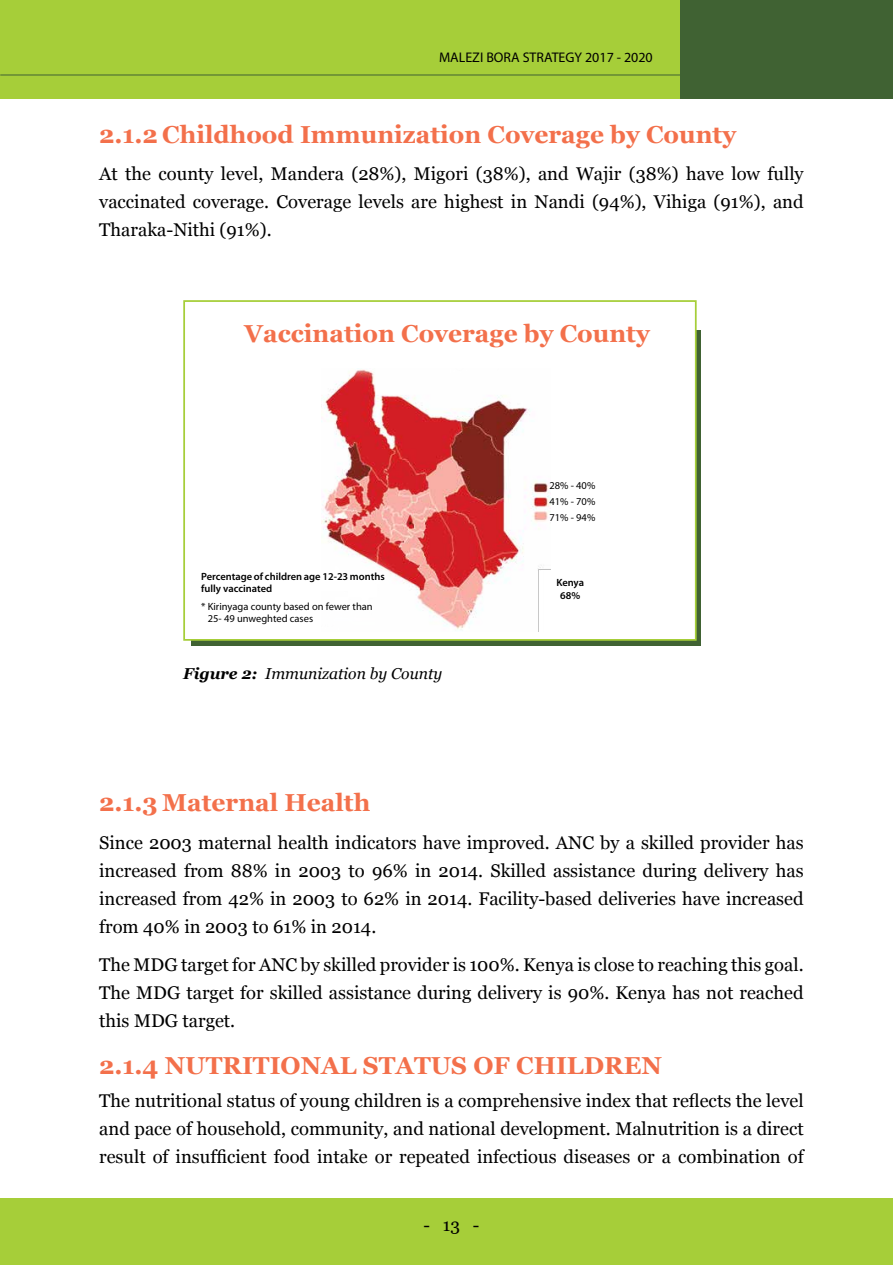
<style>
.page{position:relative;width:893px;height:1265px;background:#fff}
.page>*{position:absolute;margin:0;border:0;box-sizing:border-box;transform-origin:0 0}
.t1{font:700 24.5px "Georgia";color:#f3704b}
.t2{font:18.38px/28px "Georgia";color:#000;text-align:justify}
.t3{font:17.5px "Georgia";color:#000}
.t4{font:italic 15.75px "Georgia";color:#000}
.t5{font:14px "Myriad Pro";color:#000}
.t6{font:10.5px/16.1px "Myriad Pro";color:#000;text-align:justify}
.t7{font:600 10.5px/12.6px "Myriad Pro";color:#000}
.s1{font-weight:700}
</style>
<div class="page">
<div style="left:0;top:1198px;width:893px;height:67px;background:#a6ce39"></div>
<div style="left:0;top:0;width:680px;height:98px;background:#a6ce39"></div>
<div style="left:680px;top:0;width:213px;height:98px;background:#406233"></div>
<hr style="left:0;top:75px;width:681px;height:1px;background:#406233">
<div style="left:191px;top:330px;width:510px;height:315px;background:#406233"></div>
<div style="left:183px;top:300px;width:514px;height:341px;background:#fff;border:2px solid #a6ce39"></div>
<img style="left:322px;top:369px;width:228px;height:263px">
<p class="t5" style="left:439px;top:49px;width:215px">MALEZI BORA STRATEGY 2017 - 2020</p>
<h1 class="t1" style="left:99px;top:120px;width:638px">2.1.2 Childhood Immunization Coverage by County</h1>
<p class="t2" style="left:99px;top:160px;width:706px">At the county level, Mandera (28%), Migori (38%), and Wajir (38%) have low fully vaccinated coverage. Coverage levels are highest in Nandi (94%), Vihiga (91%), and Tharaka-Nithi (91%).</p>
<h1 class="t1" style="left:245px;top:320px;width:407px">Vaccination Coverage by County</h1>
<p class="t6" style="left:549px;top:477px;width:47px">28% - 40% 41% - 70% 71% - 94%</p>
<p class="t7" style="left:201px;top:569px;width:185px">Percentage of children age 12-23 months fully vaccinated</p>
<p class="t7" style="left:556px;top:576px;width:29px;text-align:center">Kenya<br>68%</p>
<p class="t6" style="left:208px;top:600px;width:166px;line-height:12.6px;text-indent:-7px">* Kirinyaga county based on fewer than<br>25- 49 unweghted cases</p>
<p class="t4" style="left:183px;top:664px;width:261px"><span class="s1">Figure 2:</span> Immunization by County</p>
<h1 class="t1" style="left:99px;top:788px;width:273px">2.1.3 Maternal Health</h1>
<p class="t2" style="left:99px;top:828px;width:706px">Since 2003 maternal health indicators have improved. ANC by a skilled provider has increased from 88% in 2003 to 96% in 2014. Skilled assistance during delivery has increased from 42% in 2003 to 62% in 2014. Facility-based deliveries have increased from 40% in 2003 to 61% in 2014.</p>
<p class="t2" style="left:99px;top:950px;width:706px">The MDG target for ANC by skilled provider is 100%. Kenya is close to reaching this goal.<br>The MDG target for skilled assistance during delivery is 90%. Kenya has not reached this MDG target.</p>
<h1 class="t1" style="left:99px;top:1052px;width:564px">2.1.4 NUTRITIONAL STATUS OF CHILDREN</h1>
<p class="t2" style="left:99px;top:1087px;width:706px">The nutritional status of young children is a comprehensive index that reflects the level and pace of household, community, and national development. Malnutrition is a direct result of insufficient food intake or repeated infectious diseases or a combination of</p>
<p class="t3" style="left:424px;top:1215px;width:57px">- 13 -</p>
</div>
